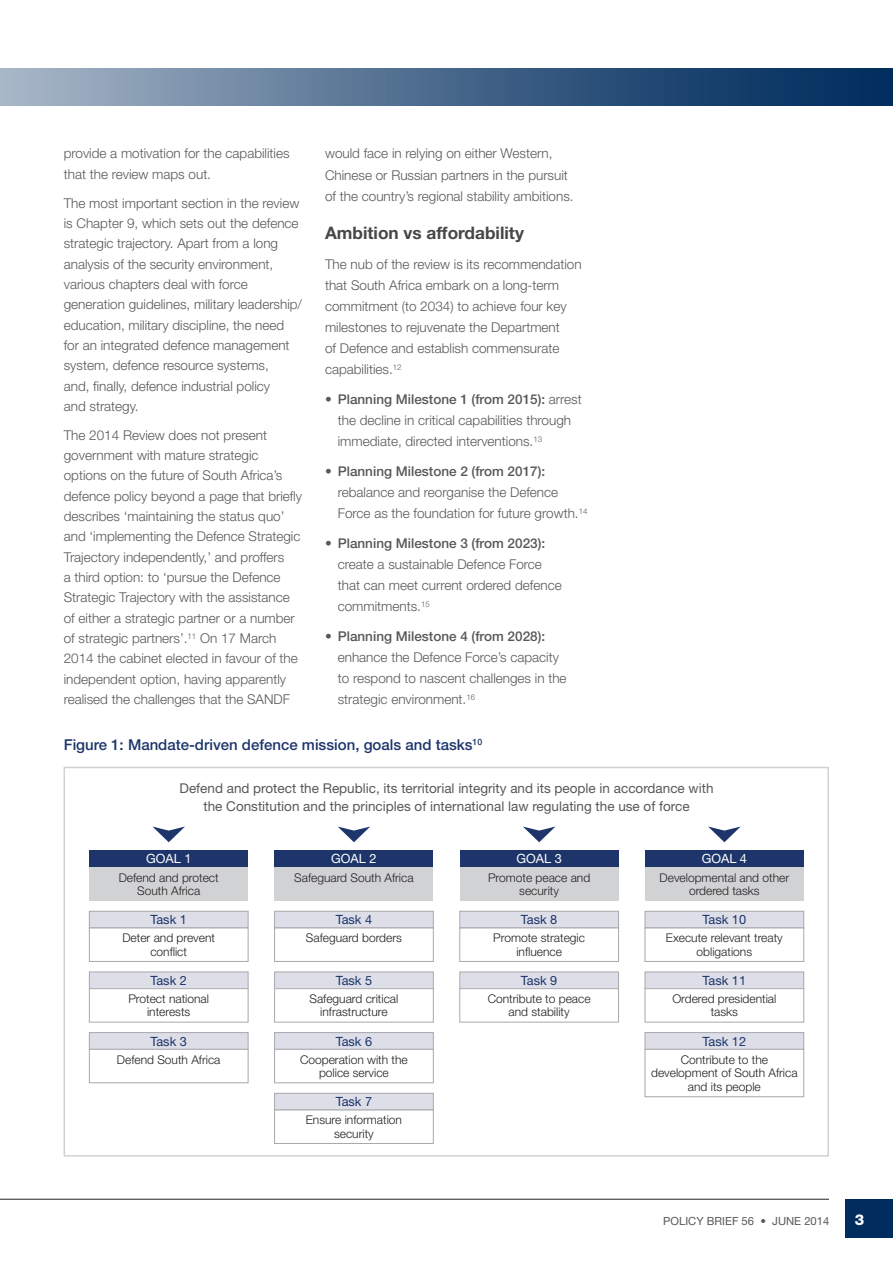
<style>
.page{position:relative;width:893px;height:1263px;background:#fff}
.page>*{position:absolute;margin:0;border:0;box-sizing:border-box;transform-origin:0 0}
.SUBHEAD_LEVEL_1{font:700 17.25px "Helvetica Neue LT Std";color:#464748}
.Figure_title{font:500 15px "Helvetica Neue LT Std";color:#1d356b}
.t1{font:800 15px "Helvetica Neue LT Std";color:#fff}
.BODY{font:300 13.5px/20.4px "Helvetica Neue LT Std";color:#57585a}
.BODY_BULLETS{font:300 13.5px/21.1px "Helvetica Neue LT Std";color:#57585a}
.RECOMMEND_BODY{font:13.5px/18.3px "Helvetica Neue LT Std";color:#57585a;text-align:center}
.RECOMMEND_BODY-2{font:12.75px "Helvetica Neue LT Std";color:#1d356b}
.RECOMMEND_BODY-3{font:12.75px "Helvetica Neue LT Std";color:#fff}
.RECOMMEND_BODY-4{font:300 12px/13.5px "Helvetica Neue LT Std";color:#231f20;text-align:center}
.t2{font:11.25px "Helvetica Neue LT Std";color:#57585a}
.s1{font-weight:500}
</style>
<div class="page">
<div style="left:845px;top:1199px;width:48px;height:38px;background:#002d5e"></div>
<img style="left:0;top:68px;width:893px;height:38px">
<hr style="left:0;top:1199px;width:829px;height:1px;background:#231f20">
<div style="left:64px;top:767px;width:765px;height:389px;border:2px solid #d1d2d4"></div>
<div style="left:89px;top:850px;width:159px;height:17px;background:#1d356b"></div>
<div style="left:89px;top:867px;width:159px;height:34px;background:#d1d2d4"></div>
<div style="left:89px;top:911px;width:159px;height:17px;background:#dddee8"></div>
<div style="left:89px;top:911px;width:159px;height:17px;border:1px solid #a8a9ad"></div>
<div style="left:89px;top:928px;width:159px;height:34px;border:1px solid #a8a9ad"></div>
<div style="left:89px;top:972px;width:159px;height:17px;background:#dddee8"></div>
<div style="left:89px;top:972px;width:159px;height:17px;border:1px solid #a8a9ad"></div>
<div style="left:89px;top:988px;width:159px;height:34px;border:1px solid #a8a9ad"></div>
<div style="left:89px;top:1032px;width:159px;height:17px;background:#dddee8"></div>
<div style="left:89px;top:1032px;width:159px;height:17px;border:1px solid #a8a9ad"></div>
<div style="left:89px;top:1049px;width:159px;height:34px;border:1px solid #a8a9ad"></div>
<svg style="left:152px;top:826px;width:33px;height:16px"></svg>
<div style="left:645px;top:850px;width:159px;height:17px;background:#1d356b"></div>
<div style="left:645px;top:867px;width:159px;height:34px;background:#d1d2d4"></div>
<div style="left:645px;top:911px;width:159px;height:17px;background:#dddee8"></div>
<div style="left:645px;top:911px;width:159px;height:17px;border:1px solid #a8a9ad"></div>
<div style="left:645px;top:928px;width:159px;height:34px;border:1px solid #a8a9ad"></div>
<div style="left:645px;top:972px;width:159px;height:17px;background:#dddee8"></div>
<div style="left:645px;top:972px;width:159px;height:17px;border:1px solid #a8a9ad"></div>
<div style="left:645px;top:988px;width:159px;height:34px;border:1px solid #a8a9ad"></div>
<div style="left:645px;top:1032px;width:159px;height:17px;background:#dddee8"></div>
<div style="left:645px;top:1032px;width:159px;height:17px;border:1px solid #a8a9ad"></div>
<div style="left:645px;top:1049px;width:159px;height:48px;border:1px solid #a8a9ad"></div>
<svg style="left:708px;top:826px;width:33px;height:16px"></svg>
<div style="left:275px;top:850px;width:158px;height:17px;background:#1d356b"></div>
<div style="left:275px;top:867px;width:158px;height:34px;background:#d1d2d4"></div>
<div style="left:275px;top:911px;width:158px;height:17px;background:#dddee8"></div>
<div style="left:274px;top:911px;width:159px;height:17px;border:1px solid #a8a9ad"></div>
<div style="left:274px;top:928px;width:159px;height:34px;border:1px solid #a8a9ad"></div>
<div style="left:275px;top:972px;width:158px;height:17px;background:#dddee8"></div>
<div style="left:274px;top:972px;width:159px;height:17px;border:1px solid #a8a9ad"></div>
<div style="left:274px;top:988px;width:159px;height:34px;border:1px solid #a8a9ad"></div>
<div style="left:275px;top:1032px;width:158px;height:17px;background:#dddee8"></div>
<div style="left:274px;top:1032px;width:159px;height:17px;border:1px solid #a8a9ad"></div>
<div style="left:274px;top:1049px;width:159px;height:34px;border:1px solid #a8a9ad"></div>
<div style="left:275px;top:1093px;width:158px;height:17px;background:#dddee8"></div>
<div style="left:274px;top:1093px;width:159px;height:17px;border:1px solid #a8a9ad"></div>
<div style="left:274px;top:1110px;width:159px;height:34px;border:1px solid #a8a9ad"></div>
<svg style="left:338px;top:826px;width:32px;height:16px"></svg>
<div style="left:460px;top:850px;width:158px;height:17px;background:#1d356b"></div>
<div style="left:460px;top:867px;width:158px;height:34px;background:#d1d2d4"></div>
<div style="left:460px;top:911px;width:158px;height:17px;background:#dddee8"></div>
<div style="left:460px;top:911px;width:159px;height:17px;border:1px solid #a8a9ad"></div>
<div style="left:460px;top:928px;width:159px;height:34px;border:1px solid #a8a9ad"></div>
<div style="left:460px;top:972px;width:158px;height:17px;background:#dddee8"></div>
<div style="left:460px;top:972px;width:159px;height:17px;border:1px solid #a8a9ad"></div>
<div style="left:460px;top:988px;width:159px;height:34px;border:1px solid #a8a9ad"></div>
<svg style="left:523px;top:826px;width:32px;height:16px"></svg>
<p class="BODY" style="left:325px;top:143px;width:250px;line-height:21.1px">would face in relying on either Western,<br>Chinese or Russian partners in the pursuit of the country’s regional stability ambitions.</p>
<p class="SUBHEAD_LEVEL_1" style="left:325px;top:222px;width:200px">Ambition vs affordability</p>
<p class="BODY" style="left:325px;top:253px;width:258px;line-height:21.1px">The nub of the review is its recommendation that South Africa embark on a long-term commitment (to 2034) to achieve four key milestones to rejuvenate the Department<br>of Defence and establish commensurate capabilities.<sup>12</sup></p>
<p class="BODY_BULLETS" style="left:338px;top:388px;width:245px;text-indent:-13px">• <span class="s1">Planning Milestone 1 (from 2015):</span> arrest the decline in critical capabilities through immediate, directed interventions.<sup>13</sup></p>
<p class="BODY_BULLETS" style="left:338px;top:460px;width:251px;text-indent:-13px">• <span class="s1">Planning Milestone 2 (from 2017): </span>rebalance and reorganise the Defence<br>Force as the foundation for future growth.<sup>14</sup></p>
<p class="BODY_BULLETS" style="left:338px;top:532px;width:225px;text-indent:-13px">• <span class="s1">Planning Milestone 3 (from 2023): </span>create a sustainable Defence Force that can meet current ordered defence commitments.<sup>15</sup></p>
<p class="BODY_BULLETS" style="left:338px;top:625px;width:230px;text-indent:-13px">• <span class="s1">Planning Milestone 4 (from 2028): </span>enhance the Defence Force’s capacity to respond to nascent challenges in the strategic environment.<sup>16</sup></p>
<p class="Figure_title" style="left:64px;top:735px;width:420px">Figure 1: Mandate-driven defence mission, goals and tasks<sup>10</sup></p>
<p class="RECOMMEND_BODY" style="left:179px;top:778px;width:536px">Defend and protect the Republic, its territorial integrity and its people in accordance with the Constitution and the principles of international law regulating the use of force</p>
<p class="BODY" style="left:64px;top:143px;width:227px">provide a motivation for the capabilities that the review maps out.</p>
<p class="BODY" style="left:64px;top:192px;width:240px">The most important section in the review is Chapter 9, which sets out the defence strategic trajectory. Apart from a long analysis of the security environment, various chapters deal with force generation guidelines, military leadership/ education, military discipline, the need for an integrated defence management system, defence resource systems,<br>and, finally, defence industrial policy<br>and strategy.</p>
<p class="BODY" style="left:64px;top:424px;width:240px">The 2014 Review does not present government with mature strategic options on the future of South Africa’s defence policy beyond a page that briefly describes ‘maintaining the status quo’ and ‘implementing the Defence Strategic Trajectory independently,’ and proffers<br>a third option: to ‘pursue the Defence Strategic Trajectory with the assistance of either a strategic partner or a number of strategic partners’.<sup>11</sup> On 17 March 2014 the cabinet elected in favour of the independent option, having apparently realised the challenges that the SANDF</p>
<p class="RECOMMEND_BODY-3" style="left:146px;top:851px;width:47px">GOAL 1</p>
<p class="RECOMMEND_BODY-4" style="left:119px;top:870px;width:102px">Defend and protect<br>South Africa</p>
<p class="RECOMMEND_BODY-2" style="left:151px;top:912px;width:38px">Task 1</p>
<p class="RECOMMEND_BODY-4" style="left:122px;top:931px;width:94px">Deter and prevent conflict</p>
<p class="RECOMMEND_BODY-2" style="left:151px;top:973px;width:38px">Task 2</p>
<p class="RECOMMEND_BODY-4" style="left:128px;top:992px;width:82px">Protect national interests</p>
<p class="RECOMMEND_BODY-2" style="left:151px;top:1033px;width:38px">Task 3</p>
<p class="RECOMMEND_BODY-4" style="left:117px;top:1052px;width:105px">Defend South Africa</p>
<p class="RECOMMEND_BODY-3" style="left:331px;top:851px;width:47px">GOAL 2</p>
<p class="RECOMMEND_BODY-4" style="left:294px;top:870px;width:121px">Safeguard South Africa</p>
<p class="RECOMMEND_BODY-2" style="left:336px;top:912px;width:38px">Task 4</p>
<p class="RECOMMEND_BODY-4" style="left:306px;top:931px;width:98px">Safeguard borders</p>
<p class="RECOMMEND_BODY-2" style="left:336px;top:973px;width:38px">Task 5</p>
<p class="RECOMMEND_BODY-4" style="left:309px;top:992px;width:90px">Safeguard critical infrastructure</p>
<p class="RECOMMEND_BODY-2" style="left:336px;top:1033px;width:38px">Task 6</p>
<p class="RECOMMEND_BODY-4" style="left:300px;top:1052px;width:109px">Cooperation with the police service</p>
<p class="RECOMMEND_BODY-2" style="left:336px;top:1094px;width:38px">Task 7</p>
<p class="RECOMMEND_BODY-4" style="left:306px;top:1113px;width:98px">Ensure information security</p>
<p class="RECOMMEND_BODY-3" style="left:516px;top:851px;width:47px">GOAL 3</p>
<p class="RECOMMEND_BODY-4" style="left:488px;top:870px;width:104px">Promote peace and security</p>
<p class="RECOMMEND_BODY-2" style="left:521px;top:912px;width:38px">Task 8</p>
<p class="RECOMMEND_BODY-4" style="left:493px;top:931px;width:93px">Promote strategic influence</p>
<p class="RECOMMEND_BODY-2" style="left:521px;top:973px;width:38px">Task 9</p>
<p class="RECOMMEND_BODY-4" style="left:488px;top:992px;width:104px">Contribute to peace and stability</p>
<p class="RECOMMEND_BODY-3" style="left:702px;top:851px;width:47px">GOAL 4</p>
<p class="RECOMMEND_BODY-4" style="left:660px;top:870px;width:131px">Developmental and other ordered tasks</p>
<p class="RECOMMEND_BODY-2" style="left:703px;top:912px;width:45px">Task 10</p>
<p class="RECOMMEND_BODY-4" style="left:666px;top:931px;width:118px">Execute relevant treaty obligations</p>
<p class="RECOMMEND_BODY-2" style="left:703px;top:973px;width:45px">Task 11</p>
<p class="RECOMMEND_BODY-4" style="left:672px;top:992px;width:106px">Ordered presidential tasks</p>
<p class="RECOMMEND_BODY-2" style="left:703px;top:1033px;width:45px">Task 12</p>
<p class="RECOMMEND_BODY-4" style="left:651px;top:1052px;width:148px">Contribute to the development of South Africa and its people</p>
<p class="t2" style="left:663px;top:1214px;width:168px">POLICY BRIEF 56 • JUNE 2014</p>
<p class="t1" style="left:855px;top:1211px;width:11px">3</p>
</div>
